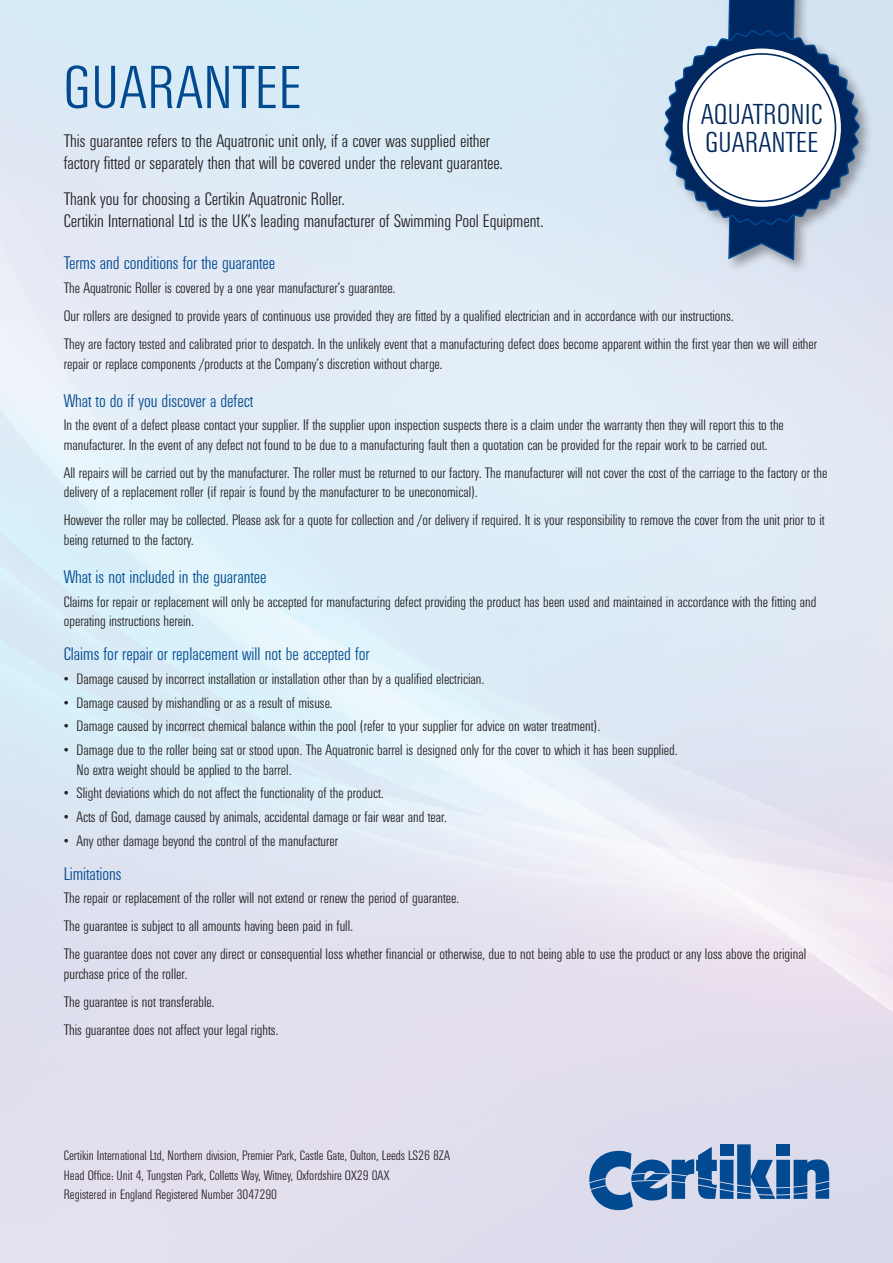
<style>
.page{position:relative;width:893px;height:1263px;background:#fff}
.page>*{position:absolute;margin:0;border:0;box-sizing:border-box;transform-origin:0 0}
.t1{font:300 60px "Univers Condensed BQ";letter-spacing:.02em;color:#014990}
.t2{font:300 28.5px/28px "Univers Condensed BQ";letter-spacing:.02em;color:#00275f}
.t3{font:300 18px/22.5px "Univers Condensed BQ";color:#231f20}
.t4{font:300 18px "Univers Condensed BQ";color:#014990}
.t5{font:300 15px/28px "Univers Condensed BQ";color:#231f20}
.t6{font:300 13.5px/19.5px "Univers Condensed BQ";color:#231f20}
</style>
<div class="page">
<div style="left:661px;top:0;width:213px;height:275px;background:#231f20;opacity:.4"></div>
<svg style="left:663px;top:0;width:197px;height:262px;background:#7891b1"></svg>
<div style="left:683px;top:49px;width:158px;height:158px;background:#fff;border-radius:50%"></div>
<svg style="left:589px;top:1144px;width:240px;height:66px;background:#7798c1"></svg>
<h1 class="t1" style="left:64px;top:54px;width:239px">GUARANTEE</h1>
<h2 class="t2" style="left:701px;top:101px;width:123px">AQUATRONIC<br>GUARANTEE</h2>
<p class="t3" style="left:64px;top:130px;width:440px">This guarantee refers to the Aquatronic unit only, if a cover was supplied either factory fitted or separately then that will be covered under the relevant guarantee.</p>
<p class="t3" style="left:64px;top:188px;width:481px">Thank you for choosing a Certikin Aquatronic Roller.<br>Certikin International Ltd is the UK’s leading manufacturer of Swimming Pool Equipment.</p>
<p class="t4" style="left:64px;top:253px;width:213px">Terms and conditions for the guarantee</p>
<p class="t5" style="left:64px;top:274px;width:755px">The Aquatronic Roller is covered by a one year manufacturer’s guarantee.<br>Our rollers are designed to provide years of continuous use provided they are fitted by a qualified electrician and in accordance with our instructions.<br>They are factory tested and calibrated prior to despatch. In the unlikely event that a manufacturing defect does become apparent within the first year then we will either</p>
<p class="t5" style="left:64px;top:350px;width:380px">repair or replace components /products at the Company’s discretion without charge.</p>
<p class="t4" style="left:64px;top:391px;width:191px">What to do if you discover a defect</p>
<p class="t5" style="left:64px;top:416px;width:722px;line-height:19.5px">In the event of a defect please contact your supplier. If the supplier upon inspection suspects there is a claim under the warranty then they will report this to the manufacturer. In the event of any defect not found to be due to a manufacturing fault then a quotation can be provided for the repair work to be carried out.</p>
<p class="t5" style="left:64px;top:463px;width:765px;line-height:19.5px">All repairs will be carried out by the manufacturer. The roller must be returned to our factory. The manufacturer will not cover the cost of the carriage to the factory or the delivery of a replacement roller (if repair is found by the manufacturer to be uneconomical).</p>
<p class="t5" style="left:64px;top:511px;width:762px;line-height:19.5px">However the roller may be collected. Please ask for a quote for collection and /or delivery if required. It is your responsibility to remove the cover from the unit prior to it being returned to the factory.</p>
<p class="t4" style="left:64px;top:567px;width:204px">What is not included in the guarantee</p>
<p class="t5" style="left:64px;top:592px;width:754px;line-height:19.5px">Claims for repair or replacement will only be accepted for manufacturing defect providing the product has been used and maintained in accordance with the fitting and operating instructions herein.</p>
<p class="t4" style="left:64px;top:644px;width:307px">Claims for repair or replacement will not be accepted for</p>
<p class="t5" style="left:64px;top:665px;width:422px">• Damage caused by incorrect installation or installation other than by a qualified electrician.</p>
<p class="t5" style="left:64px;top:689px;width:270px">• Damage caused by mishandling or as a result of misuse.</p>
<p class="t5" style="left:64px;top:712px;width:538px">• Damage caused by incorrect chemical balance within the pool (refer to your supplier for advice on water treatment).</p>
<p class="t5" style="left:77px;top:740px;width:603px;line-height:19.5px;text-indent:-13px">• Damage due to the roller being sat or stood upon. The Aquatronic barrel is designed only for the cover to which it has been supplied.<br>No extra weight should be applied to the barrel.</p>
<p class="t5" style="left:64px;top:779px;width:321px">• Slight deviations which do not affect the functionality of the product.</p>
<p class="t5" style="left:64px;top:803px;width:384px">• Acts of God, damage caused by animals, accidental damage or fair wear and tear.</p>
<p class="t5" style="left:64px;top:827px;width:276px">• Any other damage beyond the control of the manufacturer</p>
<p class="t4" style="left:64px;top:863px;width:59px">Limitations</p>
<p class="t5" style="left:64px;top:884px;width:744px">The repair or replacement of the roller will not extend or renew the period of guarantee.<br>The guarantee is subject to all amounts having been paid in full.<br>The guarantee does not cover any direct or consequential loss whether financial or otherwise, due to not being able to use the product or any loss above the original</p>
<p class="t5" style="left:64px;top:960px;width:216px">purchase price of the roller.<br>The guarantee is not transferable.<br>This guarantee does not affect your legal rights.</p>
<p class="t6" style="left:64px;top:1146px;width:388px">Certikin International Ltd, Northern division, Premier Park, Castle Gate, Oulton, Leeds LS26 8ZA<br>Head Office: Unit 4, Tungsten Park, Colletts Way, Witney, Oxfordshire OX29 0AX<br>Registered in England Registered Number 3047290</p>
</div>
